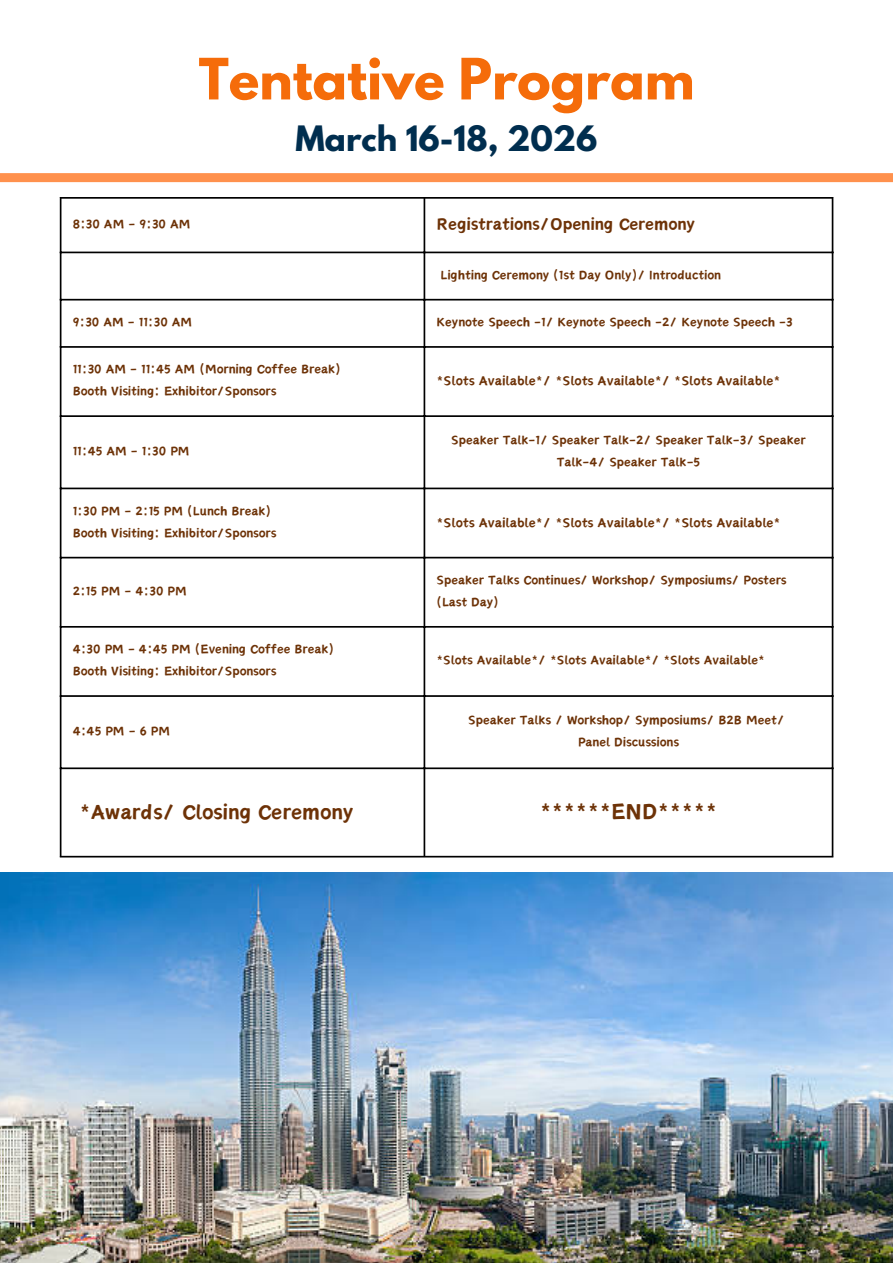
<style>
.page{position:relative;width:893px;height:1263px;background:#fff}
.page>*{position:absolute;margin:0;border:0;box-sizing:border-box;transform-origin:0 0}
.t1{font:700 50.47px "League Spartan";color:#f56c0a}
.t2{font:700 30.97px "League Spartan";color:#002e4f}
.t3{font:27.75px "Canva Sword Like Dream";color:#6d3207}
.t4{font:26.25px "Canva Sword Like Dream";color:#6d3207}
.t5{font:21px "Canva Sword Like Dream";color:#6d3207}
.t6{font:16.5px "Canva Sword Like Dream";color:#6d3207}
.t7{font:15.75px/21.9px "Canva Sword Like Dream";color:#6d3207;text-align:center}
</style>
<div class="page">
<div style="left:0;top:173px;width:893px;height:9px;background:#ff914d"></div>
<svg style="left:61px;top:199px;width:770px;height:657px"></svg>
<hr style="left:60px;top:199px;width:1px;height:657px;background:#000">
<hr style="left:423px;top:199px;width:2px;height:657px;background:#000">
<hr style="left:831px;top:199px;width:2px;height:657px;background:#000">
<hr style="left:60px;top:197px;width:773px;height:2px;background:#000">
<hr style="left:60px;top:252px;width:773px;height:1px;background:#000">
<hr style="left:60px;top:299px;width:773px;height:1px;background:#000">
<hr style="left:60px;top:346px;width:773px;height:2px;background:#000">
<hr style="left:60px;top:415px;width:773px;height:2px;background:#000">
<hr style="left:60px;top:488px;width:773px;height:1px;background:#000">
<hr style="left:60px;top:557px;width:773px;height:1px;background:#000">
<hr style="left:60px;top:626px;width:773px;height:2px;background:#000">
<hr style="left:60px;top:695px;width:773px;height:2px;background:#000">
<hr style="left:60px;top:767px;width:773px;height:2px;background:#000">
<hr style="left:60px;top:856px;width:773px;height:1px;background:#000">
<img style="left:0;top:872px;width:893px;height:391px">
<p class="t1" style="left:199px;top:54px;width:497px">Tentative Program</p>
<p class="t2" style="left:295px;top:123px;width:303px">March 16-18, 2026</p>
<h1 class="t7" style="left:73px;top:214px;width:119px">8:30 AM - 9:30 AM</h1>
<p class="t5" style="left:436px;top:215px;width:260px">Registrations/Opening Ceremony</p>
<p class="t7" style="left:440px;top:264px;width:282px">Lighting Ceremony (1st Day Only)/ Introduction</p>
<p class="t7" style="left:73px;top:312px;width:121px">9:30 AM - 11:30 AM</p>
<p class="t7" style="left:436px;top:312px;width:357px">Keynote Speech -1/ Keynote Speech -2/ Keynote Speech -3</p>
<p class="t7" style="left:73px;top:359px;width:269px">11:30 AM - 11:45 AM (Morning Coffee Break)</p>
<p class="t7" style="left:73px;top:381px;width:205px">Booth Visiting: Exhibitor/Sponsors</p>
<p class="t6" style="left:436px;top:373px;width:346px">*Slots Available*/ *Slots Available*/ *Slots Available*</p>
<p class="t7" style="left:73px;top:440px;width:118px">11:45 AM - 1:30 PM</p>
<p class="t7" style="left:451px;top:430px;width:356px">Speaker Talk-1/ Speaker Talk-2/ Speaker Talk-3/ Speaker<br>Talk-4/ Speaker Talk-5</p>
<p class="t7" style="left:73px;top:500px;width:200px">1:30 PM - 2:15 PM (Lunch Break)</p>
<p class="t7" style="left:73px;top:522px;width:205px">Booth Visiting: Exhibitor/Sponsors</p>
<p class="t6" style="left:436px;top:515px;width:346px">*Slots Available*/ *Slots Available*/ *Slots Available*</p>
<p class="t7" style="left:73px;top:581px;width:115px">2:15 PM - 4:30 PM</p>
<p class="t7" style="left:436px;top:569px;width:351px;text-align:left">Speaker Talks Continues/ Workshop/ Symposiums/ Posters (Last Day)</p>
<p class="t7" style="left:73px;top:639px;width:263px">4:30 PM - 4:45 PM (Evening Coffee Break)</p>
<p class="t7" style="left:73px;top:661px;width:205px">Booth Visiting: Exhibitor/Sponsors</p>
<p class="t7" style="left:436px;top:650px;width:330px">*Slots Available*/ *Slots Available*/ *Slots Available*</p>
<p class="t7" style="left:73px;top:720px;width:99px">4:45 PM - 6 PM</p>
<p class="t7" style="left:468px;top:710px;width:318px">Speaker Talks / Workshop/ Symposiums/ B2B Meet/</p>
<p class="t7" style="left:578px;top:731px;width:102px">Panel Discussions</p>
<p class="t4" style="left:79px;top:800px;width:275px">*Awards/ Closing Ceremony</p>
<p class="t3" style="left:540px;top:798px;width:179px">******END*****</p>
</div>
